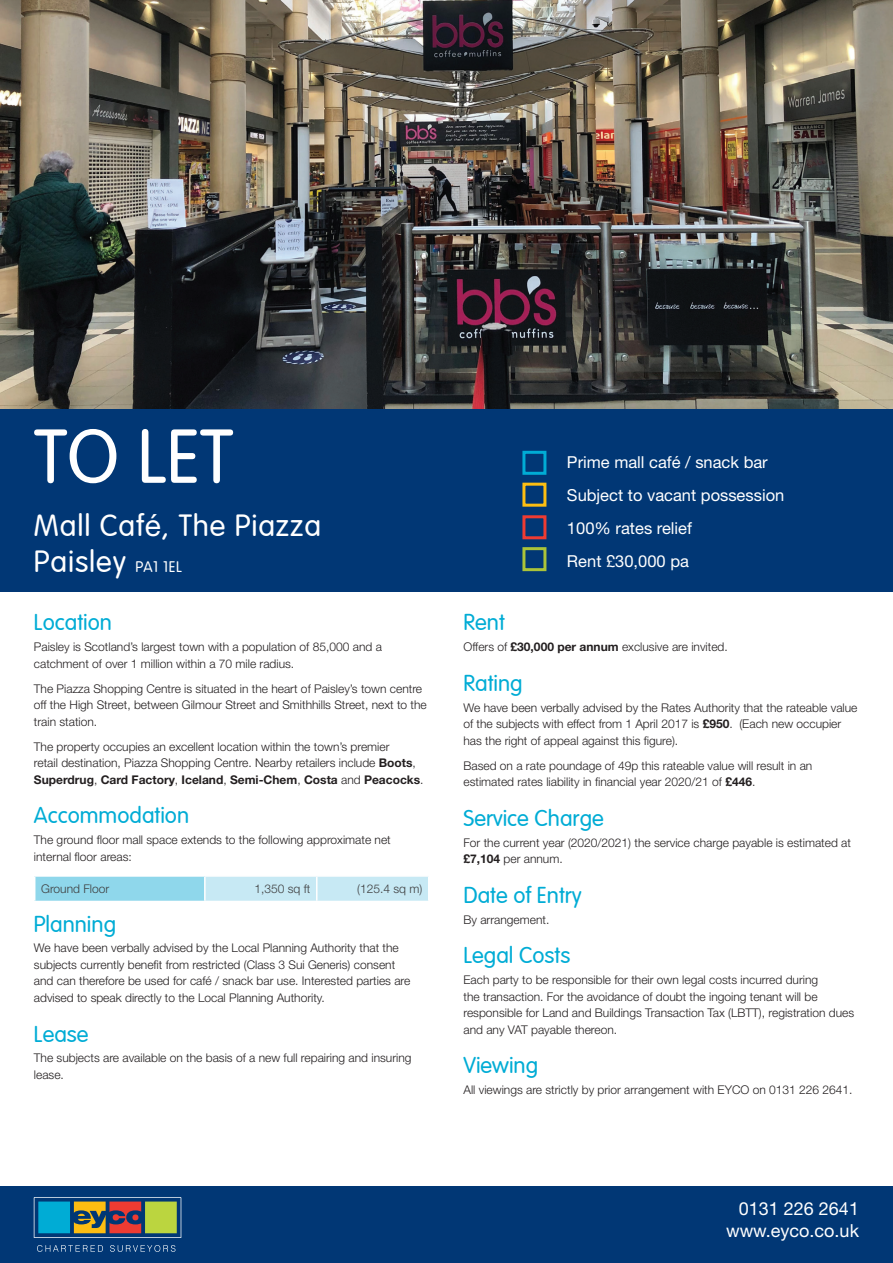
<style>
.page{position:relative;width:893px;height:1263px;background:#fff}
.page>*{position:absolute;margin:0;border:0;box-sizing:border-box;transform-origin:0 0}
.t1{font:300 75px "VAG Rounded";color:#fff}
.t2{font:300 30px/36px "VAG Rounded";letter-spacing:.03em;color:#fff}
.t3{font:300 22.5px "VAG Rounded";color:#00acd5}
.t4{font:18px/21.6px "Helvetica Neue LT Std";color:#fff;text-align:right}
.t5{font:16.5px/32.8px "Helvetica Neue LT Std";color:#fff}
.t6{font:300 12px/16.5px "Helvetica Neue LT Std";color:#231f20}
.t7{font:300 12px "Helvetica Neue LT Std";color:#3e3e3f}
.s1{font-family:"Helvetica Neue LT Std";font-weight:400}
.s2{font-size:15px}
.s3{font-weight:700}
</style>
<div class="page">
<div style="left:0;top:1186px;width:893px;height:77px;background:#013775"></div>
<div style="left:0;top:408px;width:893px;height:183px;background:#013775"></div>
<div style="left:522px;top:451px;width:24px;height:24px;border:3px solid #00acd5"></div>
<div style="left:522px;top:515px;width:24px;height:24px;border:3px solid #ee3b32"></div>
<div style="left:522px;top:483px;width:24px;height:24px;border:3px solid #fdbe12"></div>
<div style="left:522px;top:547px;width:24px;height:24px;border:3px solid #abc339"></div>
<svg style="left:34px;top:1197px;width:147px;height:41px"></svg>
<svg style="left:37px;top:1245px;width:66px;height:7px"></svg>
<svg style="left:110px;top:1245px;width:65px;height:7px"></svg>
<div style="left:35px;top:876px;width:170px;height:25px;background:#8fd7eb"></div>
<hr style="left:34px;top:875px;width:171px;height:2px;background:#fff">
<hr style="left:204px;top:877px;width:2px;height:24px;background:#fff">
<svg style="left:205px;top:876px;width:223px;height:25px;background:#c9eaf4"></svg>
<img style="left:0;top:0;width:893px;height:409px">
<h1 class="t1" style="left:34px;top:414px;width:201px">TO LET</h1>
<h2 class="t2" style="left:34px;top:508px;width:289px">Mall Caf<span class="s1">é</span>, The Piazza<br>Paisley <span class="s2">PA1 1EL</span></h2>
<h3 class="t3" style="left:34px;top:610px;width:80px">Location</h3>
<p class="t6" style="left:34px;top:640px;width:349px">Paisley is Scotland’s largest town with a population of 85,000 and a catchment of over 1 million within a 70 mile radius.</p>
<p class="t6" style="left:34px;top:682px;width:394px">The Piazza Shopping Centre is situated in the heart of Paisley’s town centre off the High Street, between Gilmour Street and Smithhills Street, next to the train station.</p>
<p class="t6" style="left:34px;top:740px;width:391px">The property occupies an excellent location within the town’s premier<br>retail destination, Piazza Shopping Centre. Nearby retailers include <span class="s3">Boots</span>,<br><span class="s3">Superdrug</span>, <span class="s3">Card Factory</span>, <span class="s3">Iceland</span>, <span class="s3">Semi-Chem</span>, <span class="s3">Costa</span> and <span class="s3">Peacocks</span>.</p>
<h3 class="t3" style="left:34px;top:803px;width:157px">Accommodation</h3>
<p class="t6" style="left:34px;top:833px;width:358px">The ground floor mall space extends to the following approximate net internal floor areas:</p>
<p class="t7" style="left:41px;top:884px;width:70px">Ground Floor</p>
<p class="t7" style="left:254px;top:884px;width:58px">1,350 sq ft</p>
<p class="t7" style="left:357px;top:884px;width:67px">(125.4 sq m)</p>
<h3 class="t3" style="left:34px;top:911px;width:84px">Planning</h3>
<p class="t6" style="left:34px;top:941px;width:378px">We have been verbally advised by the Local Planning Authority that the subjects currently benefit from restricted (Class 3 Sui Generis) consent and can therefore be used for café / snack bar use. Interested parties are advised to speak directly to the Local Planning Authority.</p>
<h3 class="t3" style="left:34px;top:1021px;width:56px">Lease</h3>
<p class="t6" style="left:34px;top:1051px;width:379px">The subjects are available on the basis of a new full repairing and insuring lease.</p>
<h3 class="t5" style="left:567px;top:448px;width:219px">Prime mall café / snack bar<br>Subject to vacant possession<br>100% rates relief<br>Rent £30,000 pa</h3>
<h3 class="t3" style="left:463px;top:610px;width:43px">Rent</h3>
<p class="t6" style="left:463px;top:640px;width:266px">Offers of <span class="s3">£30,000 per annum</span> exclusive are invited.</p>
<h3 class="t3" style="left:463px;top:670px;width:61px">Rating</h3>
<p class="t6" style="left:463px;top:701px;width:395px">We have been verbally advised by the Rates Authority that the rateable value of the subjects with effect from 1 April 2017 is <span class="s3">£950</span>. (Each new occupier has the right of appeal against this figure).</p>
<p class="t6" style="left:463px;top:759px;width:350px">Based on a rate poundage of 49p this rateable value will result in an estimated rates liability in financial year 2020/21 of <span class="s3">£446</span>.</p>
<h3 class="t3" style="left:463px;top:805px;width:142px">Service Charge</h3>
<p class="t6" style="left:463px;top:836px;width:389px">For the current year (2020/2021) the service charge payable is estimated at <span class="s3">£7,104</span> per annum.</p>
<h3 class="t3" style="left:463px;top:882px;width:120px">Date of Entry</h3>
<p class="t6" style="left:463px;top:913px;width:87px">By arrangement.</p>
<h3 class="t3" style="left:463px;top:943px;width:108px">Legal Costs</h3>
<p class="t6" style="left:463px;top:973px;width:392px">Each party to be responsible for their own legal costs incurred during<br>the transaction. For the avoidance of doubt the ingoing tenant will be responsible for Land and Buildings Transaction Tax (LBTT), registration dues and any VAT payable thereon.</p>
<h3 class="t3" style="left:463px;top:1053px;width:76px">Viewing</h3>
<p class="t6" style="left:463px;top:1083px;width:391px">All viewings are strictly by prior arrangement with EYCO on 0131 226 2641.</p>
<h3 class="t4" style="left:726px;top:1201px;width:134px">0131 226 2641 www.eyco.co.uk</h3>
</div>
